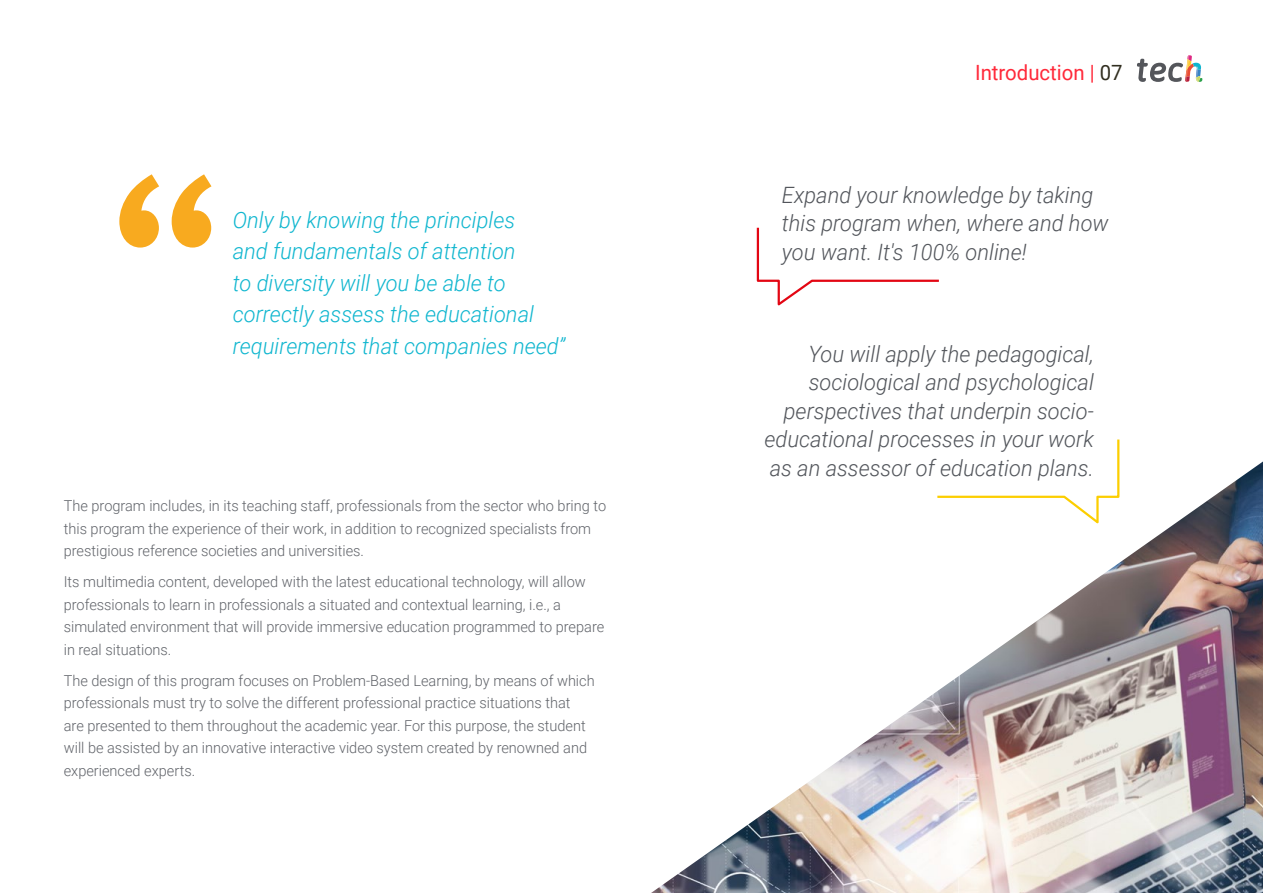
<style>
.page{position:relative;width:1263px;height:893px;background:#fff}
.page>*{position:absolute;margin:0;border:0;box-sizing:border-box;transform-origin:0 0}
.t1{font:italic 300 22.5px/28.5px "Roboto";color:#52555b;text-align:right}
.t2{font:italic 300 22.5px/31.5px "Roboto";color:#0fb6cf}
.t3{font:21px "Roboto";color:#ff293a}
.t4{font:300 15px/22.5px "Roboto";color:#61646a}
.s1{color:#312e20}
</style>
<div class="page">
<svg style="left:119px;top:174px;width:92px;height:74px"></svg>
<svg style="left:756px;top:227px;width:183px;height:79px"></svg>
<img style="left:651px;top:461px;width:612px;height:432px">
<svg style="left:1137px;top:55px;width:65px;height:27px"></svg>
<h1 class="t2" style="left:233px;top:203px;width:334px">Only by knowing the principles<br>and fundamentals of attention<br>to diversity will you be able to correctly assess the educational requirements that companies need”</h1>
<p class="t4" style="left:64px;top:494px;width:544px">The program includes, in its teaching staff, professionals from the sector who bring to this program the experience of their work, in addition to recognized specialists from prestigious reference societies and universities.</p>
<p class="t4" style="left:64px;top:570px;width:542px">Its multimedia content, developed with the latest educational technology, will allow professionals to learn in professionals a situated and contextual learning, i.e., a simulated environment that will provide immersive education programmed to prepare in real situations.</p>
<p class="t4" style="left:64px;top:669px;width:532px">The design of this program focuses on Problem-Based Learning, by means of which professionals must try to solve the different professional practice situations that<br>are presented to them throughout the academic year. For this purpose, the student will be assisted by an innovative interactive video system created by renowned and experienced experts.</p>
<h2 class="t3" style="left:975px;top:57px;width:149px">Introduction | <span class="s1">07</span></h2>
<h1 class="t1" style="left:782px;top:180px;width:328px;text-align:left">Expand your knowledge by taking this program when, where and how you want. It's 100% online!</h1>
<h1 class="t1" style="left:764px;top:338px;width:331px">You will apply the pedagogical, sociological and psychological perspectives that underpin socio&shy;educational processes in your work as an assessor of education plans.</h1>
</div>
